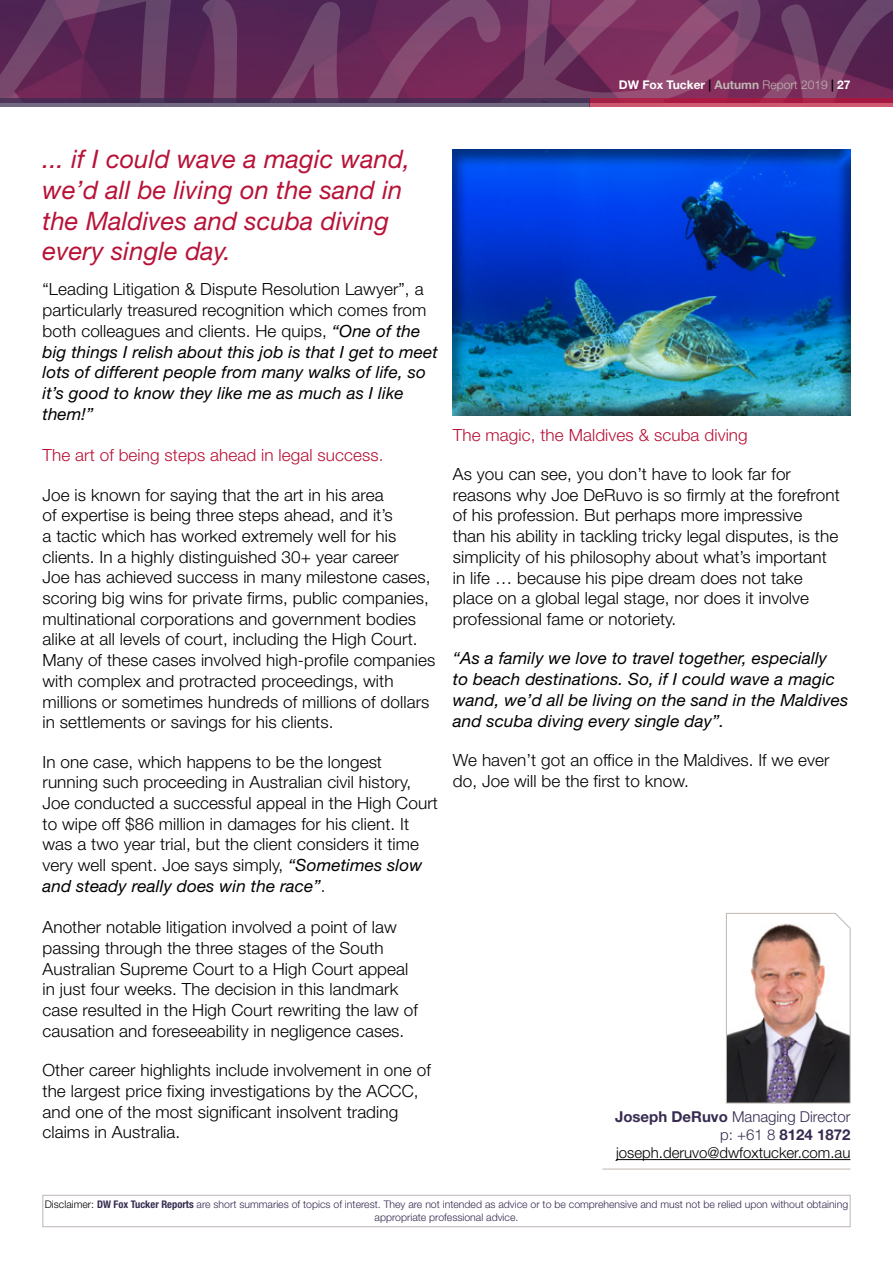
<style>
.page{position:relative;width:893px;height:1263px;background:#fff}
.page>*{position:absolute;margin:0;border:0;box-sizing:border-box;transform-origin:0 0}
.t1{font:italic 25.5px/30.6px "Helvetica Neue LT Std";letter-spacing:.005em;color:#b81237}
.t2{font:300 16.8px/20.7px "Helvetica Neue LT Std";letter-spacing:.005em;color:#000}
.t3{font:italic 16.8px/20.7px "Helvetica Neue LT Std";letter-spacing:.005em;color:#000}
.t4{font:300 16.8px "Helvetica Neue LT Std";letter-spacing:.005em;color:#b81237}
.t5{font:300 15px/18px "Helvetica Neue LT Std";color:#000;text-align:right}
.t6{font:700 12px "Helvetica Neue LT Std";color:#fff}
.t7{font:300 10.5px/13.5px "Helvetica Neue LT Std";color:#372b50;text-align:center}
.s1{color:#000}
.s2{color:#beb7b3}
.s3{font-weight:300;color:#beb7b3}
.s4{font-weight:300;font-style:normal}
.s5{font-weight:400;font-style:italic}
.s6{font-weight:700;color:#372b50}
.s7{color:#372b50}
.s8{font-weight:700;font-stretch:condensed}
</style>
<div class="page">
<div style="left:43px;top:1195px;width:807px;height:32px;border:1px solid #beb7b3"></div>
<svg style="left:0;top:0;width:893px;height:106px;background:#6e325e"></svg>
<svg style="left:0;top:98px;width:590px;height:8px;background:#584365"></svg>
<hr style="left:602px;top:1169px;width:248px;height:1px;background:#beb7b3">
<hr style="left:616px;top:1159px;width:234px;height:1px;background:#000">
<img style="left:726px;top:913px;width:125px;height:191px">
<div style="left:451px;top:149px;width:399px;height:267px;background:#000;opacity:.5"></div>
<p class="t6" style="left:619px;top:78px;width:233px">DW Fox Tucker <span class="s1">|</span> <span class="s2">Autumn</span> <span class="s3">Report 2019</span> <span class="s1">|</span> 27</p>
<h1 class="t1" style="left:43px;top:144px;width:369px">... if I could wave a magic wand, we’d all be living on the sand in the Maldives and scuba diving every single day.</h1>
<p class="t3" style="left:43px;top:279px;width:397px"><span class="s4">“Leading Litigation &amp; Dispute Resolution Lawyer”, a particularly treasured recognition which comes from both colleagues and clients. He quips,</span> “One of the big things I relish about this job is that I get to meet lots of different people from many walks of life, so it’s good to know they like me as much as I like them!”</p>
<p class="t4" style="left:43px;top:445px;width:342px">The art of being steps ahead in legal success.</p>
<p class="t2" style="left:43px;top:484px;width:394px">Joe is known for saying that the art in his area<br>of expertise is being three steps ahead, and it’s<br>a tactic which has worked extremely well for his clients. In a highly distinguished 30+ year career<br>Joe has achieved success in many milestone cases, scoring big wins for private firms, public companies, multinational corporations and government bodies alike at all levels of court, including the High Court.<br>Many of these cases involved high-profile companies with complex and protracted proceedings, with millions or sometimes hundreds of millions of dollars in settlements or savings for his clients.</p>
<p class="t2" style="left:43px;top:751px;width:397px">In one case, which happens to be the longest running such proceeding in Australian civil history, Joe conducted a successful appeal in the High Court to wipe off $86 million in damages for his client. It was a two year trial, but the client considers it time very well spent. Joe says simply, <span class="s5">“Sometimes slow and steady really does win the race”</span>.</p>
<p class="t2" style="left:43px;top:917px;width:377px">Another notable litigation involved a point of law passing through the three stages of the South Australian Supreme Court to a High Court appeal in just four weeks. The decision in this landmark case resulted in the High Court rewriting the law of causation and foreseeability in negligence cases.</p>
<p class="t2" style="left:43px;top:1059px;width:390px">Other career highlights include involvement in one of the largest price fixing investigations by the ACCC, and one of the most significant insolvent trading claims in Australia.</p>
<p class="t4" style="left:453px;top:424px;width:296px">The magic, the Maldives &amp; scuba diving</p>
<p class="t2" style="left:453px;top:463px;width:388px">As you can see, you don’t have to look far for reasons why Joe DeRuvo is so firmly at the forefront of his profession. But perhaps more impressive<br>than his ability in tackling tricky legal disputes, is the simplicity of his philosophy about what’s important in life … because his pipe dream does not take place on a global legal stage, nor does it involve professional fame or notoriety.</p>
<p class="t3" style="left:453px;top:648px;width:397px">“As a family we love to travel together, especially<br>to beach destinations. So, if I could wave a magic wand, we’d all be living on the sand in the Maldives and scuba diving every single day”.</p>
<p class="t2" style="left:453px;top:749px;width:378px">We haven’t got an office in the Maldives. If we ever do, Joe will be the first to know.</p>
<p class="t5" style="left:615px;top:1107px;width:237px"><span class="s6">Joseph DeRuvo</span> <span class="s7">Managing Director p: +61 8</span> <span class="s6">8124 1872 </span>joseph.deruvo@dwfoxtucker.com.au</p>
<p class="t7" style="left:45px;top:1197px;width:805px"><span class="s1">Disclaimer:</span> <span class="s8">DW Fox Tucker Reports</span> are short summaries of topics of interest. They are not intended as advice or to be comprehensive and must not be relied upon without obtaining appropriate professional advice.</p>
</div>
